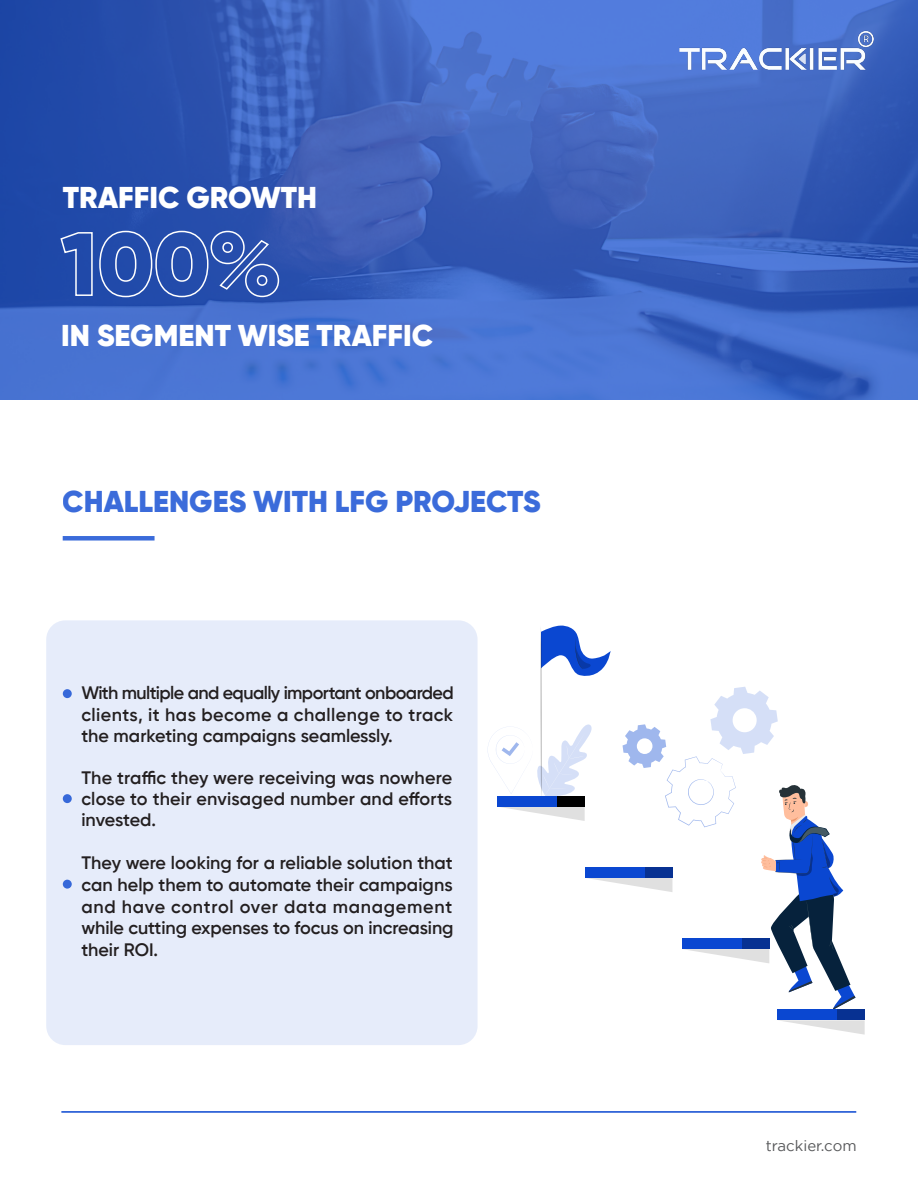
<style>
.page{position:relative;width:918px;height:1188px;background:#fff}
.page>*{position:absolute;margin:0;border:0;box-sizing:border-box;transform-origin:0 0}
.t1{font:900 30px "Gilroy";color:#fff}
.t2{font:900 30px "Gilroy";color:#0a47d1}
.t3{font:600 18px/21.6px "Gilroy";color:#231f20;text-align:justify}
.t4{font:15px "Gotham";color:#58595b}
</style>
<div class="page">
<div style="left:46px;top:620px;width:432px;height:425px;background:#e6ecfa;border-radius:19px"></div>
<svg style="left:488px;top:625px;width:368px;height:385px"></svg>
<div style="left:682px;top:938px;width:87px;height:11px;background:#0a47d1"></div>
<div style="left:742px;top:938px;width:27px;height:11px;background:#073192"></div>
<svg style="left:779px;top:1020px;width:86px;height:15px"></svg>
<div style="left:777px;top:1010px;width:88px;height:10px;background:#0a47d1"></div>
<div style="left:838px;top:1010px;width:27px;height:10px;background:#073192"></div>
<div style="left:63px;top:536px;width:92px;height:5px;background:#3b6bda"></div>
<svg style="left:0;top:0;width:918px;height:399px;background:#3c63c0"></svg>
<img style="left:679px;top:29px;width:196px;height:43px">
<svg style="left:63px;top:689px;width:9px;height:9px"></svg>
<svg style="left:63px;top:794px;width:9px;height:9px"></svg>
<svg style="left:63px;top:880px;width:9px;height:9px"></svg>
<svg style="left:59px;top:230px;width:221px;height:68px;background:#3c60b4"></svg>
<hr style="left:61px;top:1111px;width:795px;height:2px;background:#0a47d1">
<h1 class="t1" style="left:63px;top:179px;width:256px">TRAFFIC GROWTH</h1>
<h1 class="t1" style="left:61px;top:316px;width:374px">IN SEGMENT WISE TRAFFIC</h1>
<h1 class="t2" style="left:63px;top:482px;width:479px">CHALLENGES WITH LFG PROJECTS</h1>
<p class="t3" style="left:81px;top:682px;width:374px">With multiple and equally important onboarded clients, it has become a challenge to track the marketing campaigns seamlessly.</p>
<p class="t3" style="left:81px;top:767px;width:372px;line-height:21px">The traffic they were receiving was nowhere close to their envisaged number and efforts invested.</p>
<p class="t3" style="left:81px;top:852px;width:374px">They were looking for a reliable solution that can help them to automate their campaigns and have control over data management while cutting expenses to focus on increasing their ROI.</p>
<p class="t4" style="left:766px;top:1137px;width:92px">trackier.com</p>
</div>
